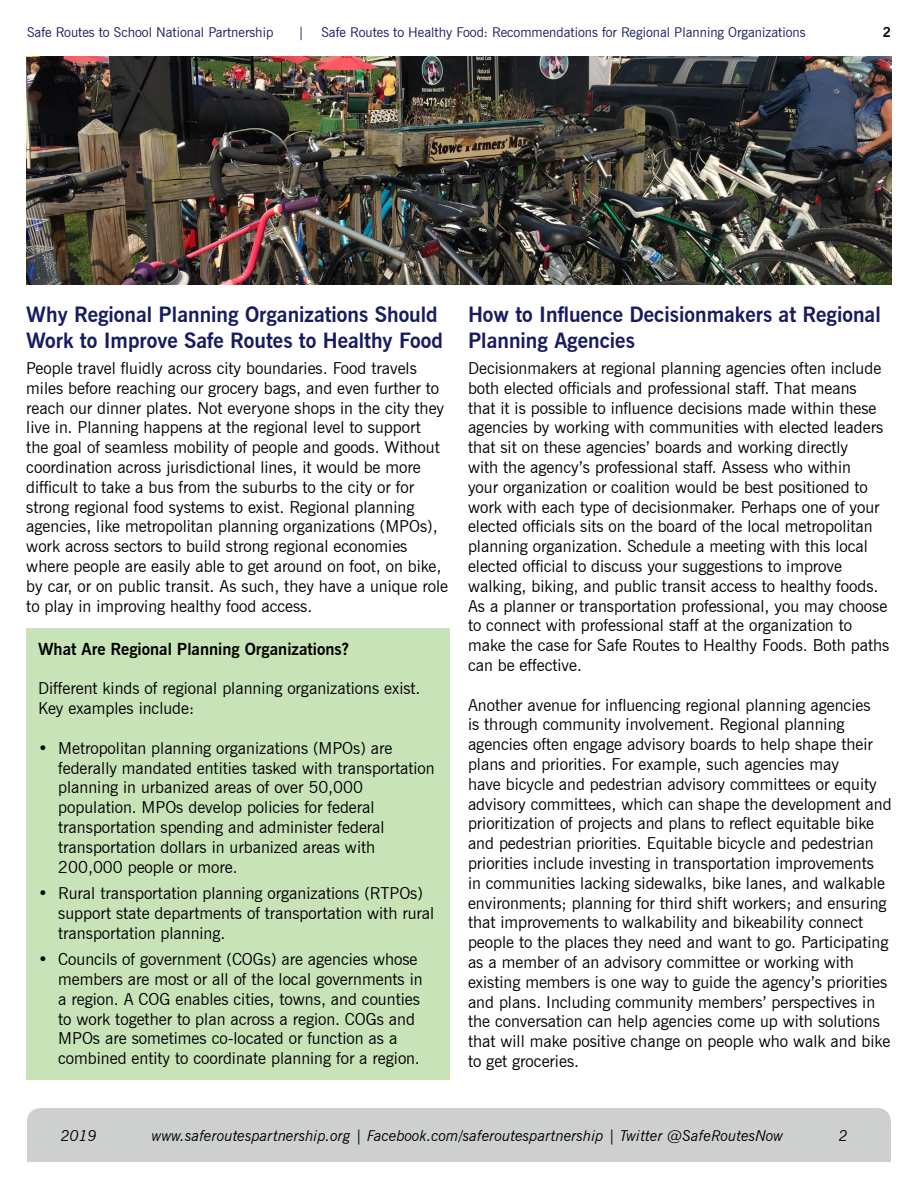
<style>
.page{position:relative;width:918px;height:1188px;background:#fff}
.page>*{position:absolute;margin:0;border:0;box-sizing:border-box;transform-origin:0 0}
.t1{font:700 21px/25.2px "News Gothic BT";color:#171b60}
.t2{font:16.5px/19.8px "News Gothic BT";color:#000}
.t3{font:700 16.5px "News Gothic BT";color:#000}
.t4{font:italic 15px "News Gothic BT";color:#000}
.t5{font:13.5px "News Gothic BT";color:#171b60}
.t6{font:700 13.5px "News Gothic BT";color:#000}
</style>
<div class="page">
<div style="left:27px;top:1108px;width:864px;height:54px;background:#ced0d0"></div>
<div style="left:26px;top:629px;width:424px;height:451px;background:#c7e3b7"></div>
<img style="left:26px;top:57px;width:866px;height:228px">
<p class="t5" style="left:27px;top:24px;width:248px">Safe Routes to School National Partnership</p>
<p class="t5" style="left:298px;top:24px;width:8px">|</p>
<p class="t5" style="left:321px;top:24px;width:486px">Safe Routes to Healthy Food: Recommendations for Regional Planning Organizations</p>
<p class="t6" style="left:883px;top:24px;width:10px">2</p>
<p class="t1" style="left:26px;top:302px;width:418px">Why Regional Planning Organizations Should<br>Work to Improve Safe Routes to Healthy Food</p>
<p class="t2" style="left:26px;top:358px;width:423px">People travel fluidly across city boundaries. Food travels miles before reaching our grocery bags, and even further to reach our dinner plates. Not everyone shops in the city they live in. Planning happens at the regional level to support<br>the goal of seamless mobility of people and goods. Without coordination across jurisdictional lines, it would be more difficult to take a bus from the suburbs to the city or for strong regional food systems to exist. Regional planning agencies, like metropolitan planning organizations (MPOs), work across sectors to build strong regional economies where people are easily able to get around on foot, on bike, by car, or on public transit. As such, they have a unique role to play in improving healthy food access.</p>
<p class="t3" style="left:38px;top:639px;width:312px">What Are Regional Planning Organizations?</p>
<p class="t2" style="left:38px;top:678px;width:384px">Different kinds of regional planning organizations exist.<br>Key examples include:</p>
<p class="t2" style="left:58px;top:738px;width:378px;text-indent:-20px">• Metropolitan planning organizations (MPOs) are federally mandated entities tasked with transportation planning in urbanized areas of over 50,000 population. MPOs develop policies for federal transportation spending and administer federal transportation dollars in urbanized areas with 200,000 people or more.</p>
<p class="t2" style="left:58px;top:883px;width:378px;text-indent:-20px">• Rural transportation planning organizations (RTPOs) support state departments of transportation with rural transportation planning.</p>
<p class="t2" style="left:58px;top:949px;width:366px;text-indent:-20px">• Councils of government (COGs) are agencies whose members are most or all of the local governments in a region. A COG enables cities, towns, and counties to work together to plan across a region. COGs and MPOs are sometimes co-located or function as a combined entity to coordinate planning for a region.</p>
<p class="t1" style="left:468px;top:302px;width:414px">How to Influence Decisionmakers at Regional<br>Planning Agencies</p>
<p class="t2" style="left:468px;top:358px;width:423px">Decisionmakers at regional planning agencies often include both elected officials and professional staff. That means<br>that it is possible to influence decisions made within these agencies by working with communities with elected leaders that sit on these agencies’ boards and working directly<br>with the agency’s professional staff. Assess who within<br>your organization or coalition would be best positioned to work with each type of decisionmaker. Perhaps one of your elected officials sits on the board of the local metropolitan planning organization. Schedule a meeting with this local elected official to discuss your suggestions to improve walking, biking, and public transit access to healthy foods.<br>As a planner or transportation professional, you may choose to connect with professional staff at the organization to make the case for Safe Routes to Healthy Foods. Both paths can be effective.</p>
<p class="t2" style="left:468px;top:695px;width:425px">Another avenue for influencing regional planning agencies<br>is through community involvement. Regional planning agencies often engage advisory boards to help shape their plans and priorities. For example, such agencies may<br>have bicycle and pedestrian advisory committees or equity advisory committees, which can shape the development and prioritization of projects and plans to reflect equitable bike and pedestrian priorities. Equitable bicycle and pedestrian priorities include investing in transportation improvements<br>in communities lacking sidewalks, bike lanes, and walkable environments; planning for third shift workers; and ensuring that improvements to walkability and bikeability connect people to the places they need and want to go. Participating as a member of an advisory committee or working with existing members is one way to guide the agency’s priorities and plans. Including community members’ perspectives in the conversation can help agencies come up with solutions that will make positive change on people who walk and bike to get groceries.</p>
<p class="t4" style="left:61px;top:1127px;width:38px">2019</p>
<p class="t4" style="left:152px;top:1126px;width:633px">www.saferoutespartnership.org | Facebook.com/saferoutespartnership | Twitter @SafeRoutesNow</p>
<p class="t4" style="left:839px;top:1126px;width:11px">2</p>
</div>
